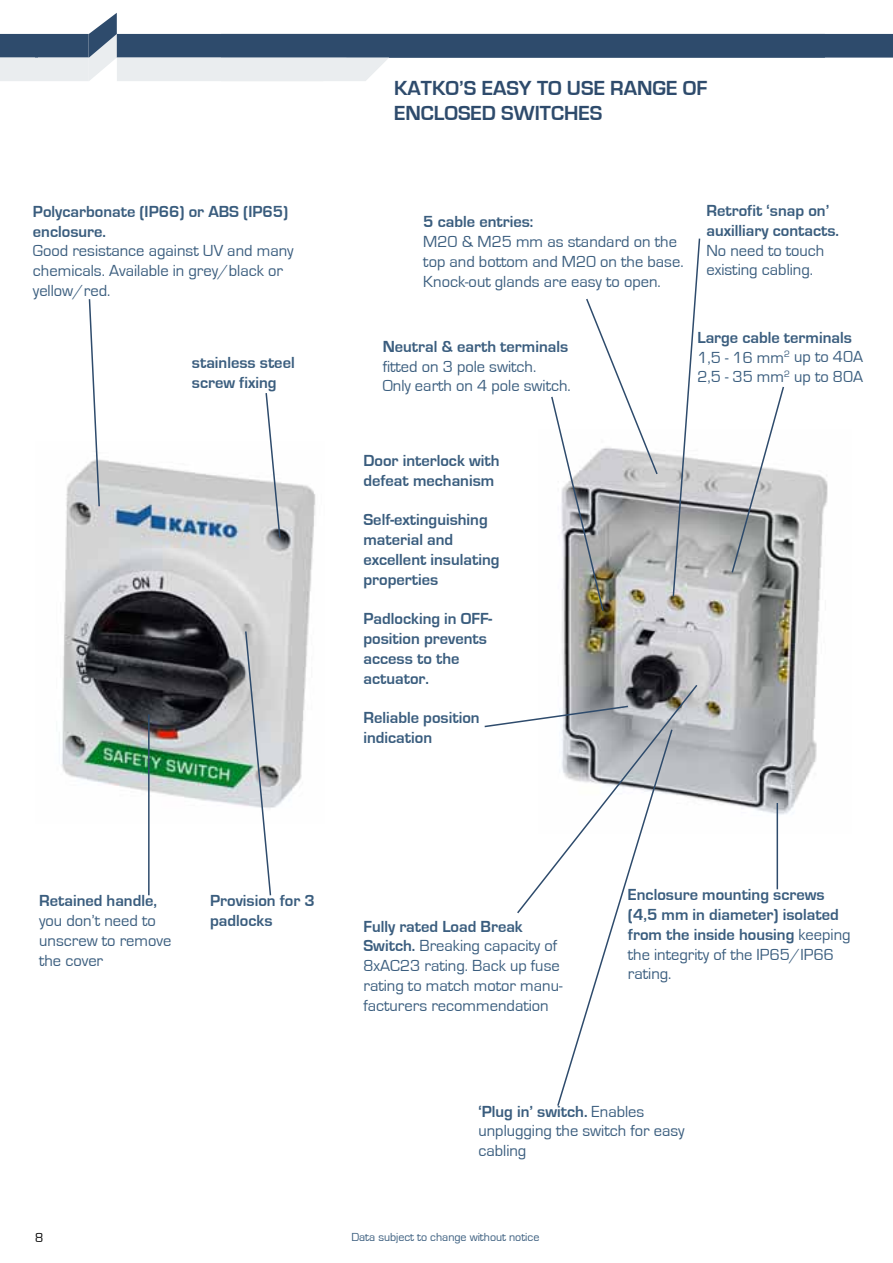
<style>
.page{position:relative;width:893px;height:1263px;background:#fff}
.page>*{position:absolute;margin:0;border:0;box-sizing:border-box;transform-origin:0 0}
.t1{font:700 21px/25.2px "Eurostile";color:#2e4b6c}
.t2{font:16.5px/19.8px "Eurostile";color:#3a5d7e}
.t3{font:700 16.5px/19.8px "Eurostile";color:#3a5d7e}
.t4{font:13.5px "Eurostile";color:#000}
.t5{font:12px "Eurostile";color:#3a5d7e}
.s1{font-weight:700}
.s2{font-weight:400}
</style>
<div class="page">
<svg style="left:0;top:13px;width:893px;height:68px"></svg>
<img style="left:61px;top:460px;width:255px;height:348px">
<img style="left:562px;top:453px;width:266px;height:380px">
<svg style="left:88px;top:299px;width:13px;height:209px"></svg>
<svg style="left:265px;top:393px;width:17px;height:146px"></svg>
<hr style="left:148px;top:714px;width:2px;height:181px;background:#2e4b6c">
<svg style="left:244px;top:630px;width:28px;height:266px"></svg>
<svg style="left:551px;top:298px;width:108px;height:314px"></svg>
<svg style="left:484px;top:683px;width:215px;height:423px"></svg>
<hr style="left:777px;top:803px;width:1px;height:86px;background:#2e4b6c">
<svg style="left:672px;top:238px;width:29px;height:360px"></svg>
<svg style="left:730px;top:386px;width:55px;height:188px"></svg>
<p class="t3" style="left:33px;top:202px;width:257px">Polycarbonate (IP66) or ABS (IP65) enclosure.</p>
<p class="t2" style="left:33px;top:241px;width:262px">Good resistance against UV and many chemicals. Available in grey/black or yellow/red.</p>
<p class="t3" style="left:192px;top:353px;width:104px">stainless steel screw fixing</p>
<p class="t1" style="left:394px;top:76px;width:315px">KATKO’S EASY TO USE RANGE OF<br>ENCLOSED SWITCHES</p>
<p class="t3" style="left:423px;top:212px;width:112px">5 cable entries:</p>
<p class="t2" style="left:423px;top:232px;width:262px">M20 &amp; M25 mm as standard on the top and bottom and M20 on the base.<br>Knock-out glands are easy to open.</p>
<p class="t3" style="left:706px;top:201px;width:134px">Retrofit ‘snap on’ auxilliary contacts.</p>
<p class="t2" style="left:706px;top:241px;width:120px">No need to touch existing cabling.</p>
<p class="t3" style="left:383px;top:337px;width:187px">Neutral &amp; earth terminals</p>
<p class="t2" style="left:383px;top:357px;width:190px">fitted on 3 pole switch.<br>Only earth on 4 pole switch.</p>
<p class="t2" style="left:697px;top:328px;width:167px"><span class="s1">Large cable terminals<br></span>1,5 - 16 mm<sup>2</sup> up to 40A<br>2,5 - 35 mm<sup>2</sup> up to 80A</p>
<p class="t3" style="left:363px;top:451px;width:138px">Door interlock with defeat mechanism</p>
<p class="t3" style="left:363px;top:510px;width:138px">Self-extinguishing material and excellent insulating properties</p>
<p class="t3" style="left:363px;top:609px;width:130px">Padlocking in OFF&shy;position prevents access to the actuator.</p>
<p class="t3" style="left:363px;top:708px;width:118px">Reliable position indication</p>
<p class="t3" style="left:39px;top:891px;width:119px">Retained handle,</p>
<p class="t2" style="left:39px;top:911px;width:134px">you don’t need to unscrew to remove the cover</p>
<p class="t3" style="left:210px;top:891px;width:106px">Provision for 3 padlocks</p>
<p class="t2" style="left:363px;top:917px;width:201px"><span class="s1">Fully rated Load Break<br>Switch.</span> Breaking capacity of<br>8xAC23 rating. Back up fuse rating to match motor manu&shy;facturers recommendation</p>
<p class="t3" style="left:628px;top:885px;width:224px">Enclosure mounting screws (4,5 mm in diameter) isolated from the inside housing <span class="s2">keeping the integrity of the IP65/IP66 rating.</span></p>
<p class="t2" style="left:478px;top:1102px;width:208px"><span class="s1">‘Plug in’ switch.</span> Enables unplugging the switch for easy cabling</p>
<p class="t4" style="left:35px;top:1230px;width:10px">8</p>
<p class="t5" style="left:351px;top:1231px;width:190px">Data subject to change without notice</p>
</div>
